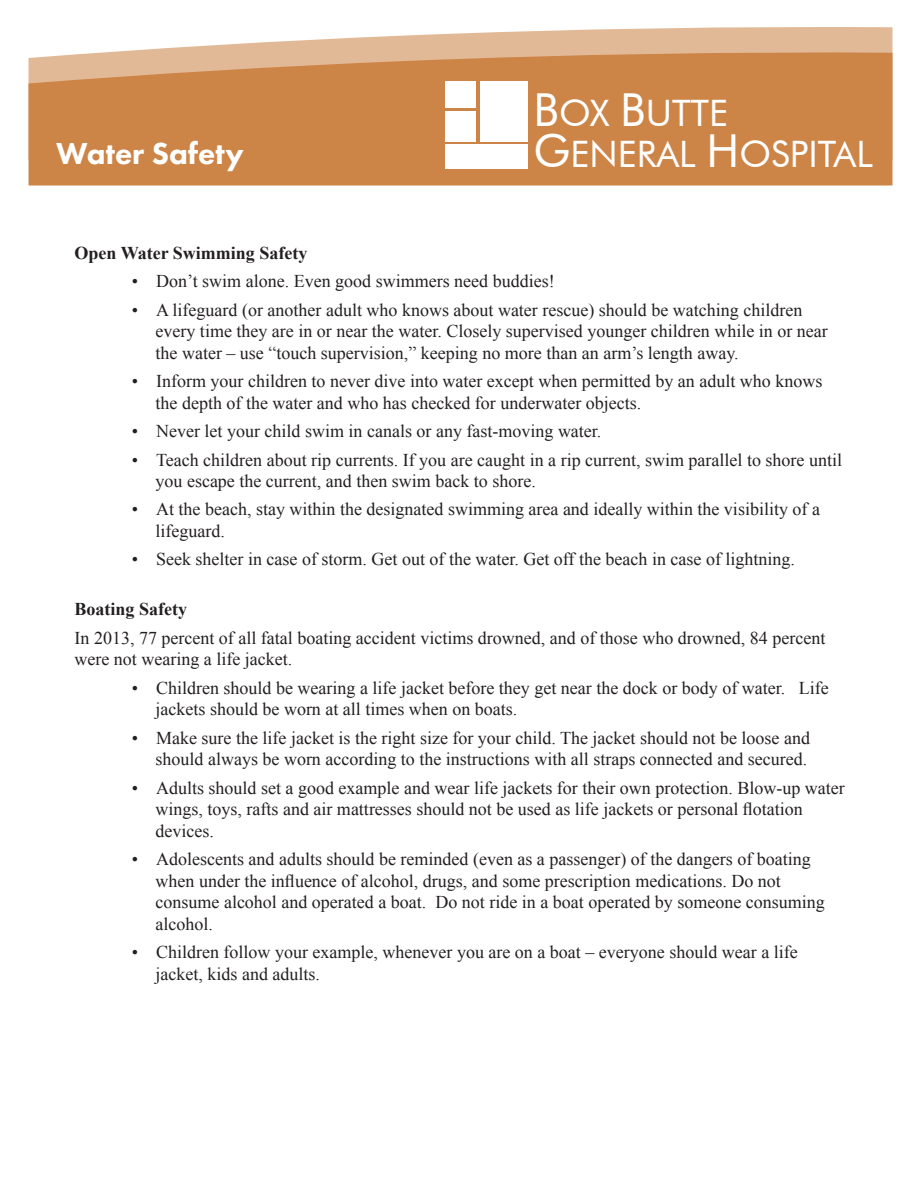
<style>
.page{position:relative;width:918px;height:1188px;background:#fff}
.page>*{position:absolute;margin:0;border:0;box-sizing:border-box;transform-origin:0 0}
.t1{font:36.45px "Futura BT";color:#fff}
.t2{font:800 31.5px "Futura PT";color:#fff}
.t3{font:18px/21.6px "Times New Roman";color:#231f20}
.t4{font:700 18px "Times New Roman";color:#231f20}
.s1{font-size:45.45px}
</style>
<div class="page">
<svg style="left:111px;top:27px;width:782px;height:25px;fill:#e2b996"></svg>
<svg style="left:29px;top:52px;width:864px;height:134px;background:#cf894e"></svg>
<div style="left:445px;top:81px;width:31px;height:27px;background:#fff"></div>
<div style="left:445px;top:111px;width:31px;height:31px;background:#fff"></div>
<div style="left:480px;top:81px;width:48px;height:61px;background:#fff"></div>
<div style="left:445px;top:145px;width:83px;height:24px;background:#fff"></div>
<p class="t1" style="left:534px;top:91px;width:196px"><span class="s1">B</span>OX <span class="s1">B</span>UTTE</p>
<p class="t2" style="left:56px;top:134px;width:189px">Water Safety</p>
<p class="t1" style="left:534px;top:132px;width:341px"><span class="s1">G</span>ENERAL <span class="s1">H</span>OSPITAL</p>
<p class="t4" style="left:75px;top:241px;width:234px">Open Water Swimming Safety</p>
<p class="t3" style="left:132px;top:270px;width:424px">• Don’t swim alone. Even good swimmers need buddies!</p>
<p class="t3" style="left:156px;top:299px;width:674px;text-indent:-24px">• A lifeguard (or another adult who knows about water rescue) should be watching children every time they are in or near the water. Closely supervised younger children while in or near the water – use “touch supervision,” keeping no more than an arm’s length away.</p>
<p class="t3" style="left:156px;top:370px;width:668px;text-indent:-24px">• Inform your children to never dive into water except when permitted by an adult who knows the depth of the water and who has checked for underwater objects.</p>
<p class="t3" style="left:132px;top:420px;width:471px">• Never let your child swim in canals or any fast-moving water.</p>
<p class="t3" style="left:156px;top:448px;width:688px;text-indent:-24px">• Teach children about rip currents. If you are caught in a rip current, swim parallel to shore until you escape the current, and then swim back to shore.</p>
<p class="t3" style="left:156px;top:498px;width:666px;text-indent:-24px">• At the beach, stay within the designated swimming area and ideally within the visibility of a lifeguard.</p>
<p class="t3" style="left:132px;top:548px;width:665px">• Seek shelter in case of storm. Get out of the water. Get off the beach in case of lightning.</p>
<p class="t4" style="left:75px;top:597px;width:114px">Boating Safety</p>
<p class="t3" style="left:75px;top:627px;width:752px">In 2013, 77 percent of all fatal boating accident victims drowned, and of those who drowned, 84 percent were not wearing a life jacket.</p>
<p class="t3" style="left:156px;top:677px;width:675px;text-indent:-24px">• Children should be wearing a life jacket before they get near the dock or body of water. Life jackets should be worn at all times when on boats.</p>
<p class="t3" style="left:132px;top:727px;width:680px;text-align:right">• Make sure the life jacket is the right size for your child. The jacket should not be loose and should always be worn according to the instructions with all straps connected and secured.</p>
<p class="t3" style="left:156px;top:776px;width:691px;text-indent:-24px">• Adults should set a good example and wear life jackets for their own protection. Blow-up water wings, toys, rafts and air mattresses should not be used as life jackets or personal flotation devices.</p>
<p class="t3" style="left:156px;top:848px;width:671px;text-indent:-24px">• Adolescents and adults should be reminded (even as a passenger) of the dangers of boating when under the influence of alcohol, drugs, and some prescription medications. Do not consume alcohol and operated a boat. Do not ride in a boat operated by someone consuming alcohol.</p>
<p class="t3" style="left:156px;top:941px;width:644px;text-indent:-24px">• Children follow your example, whenever you are on a boat – everyone should wear a life jacket, kids and adults.</p>
</div>
